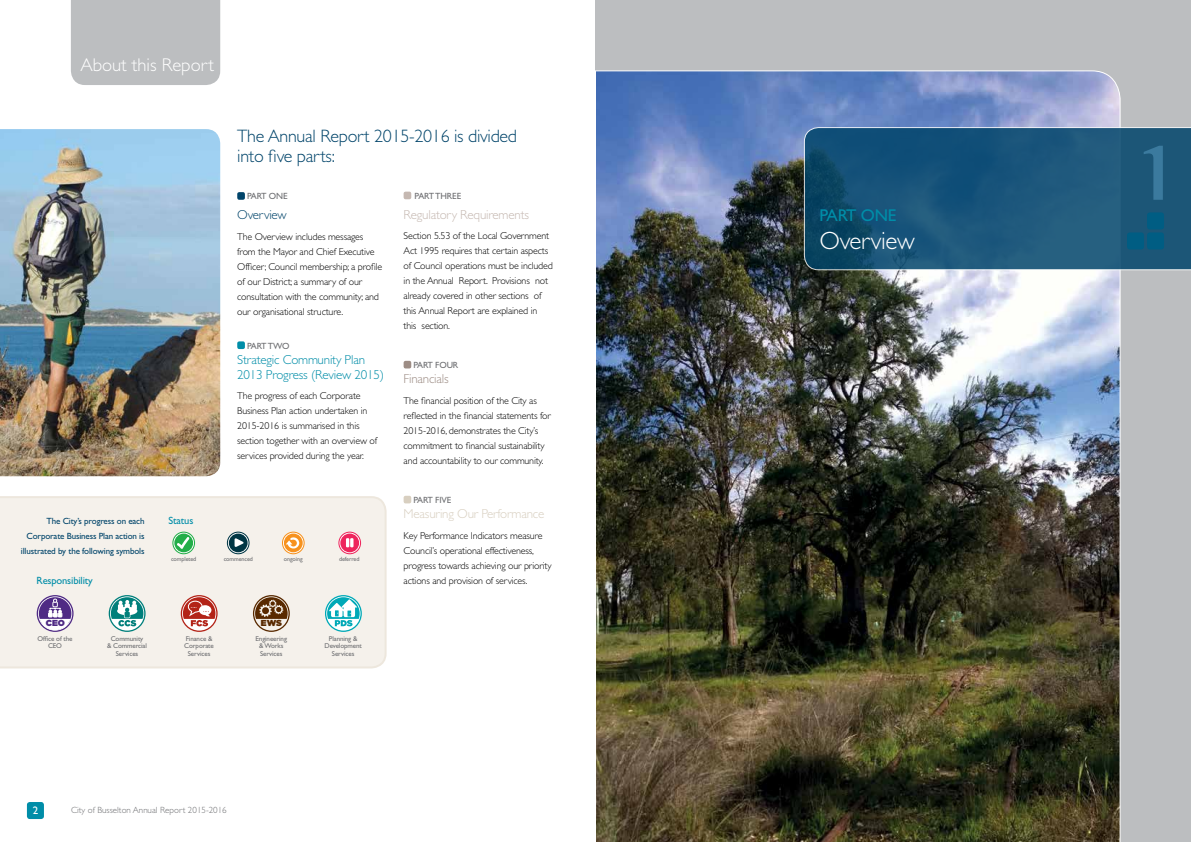
<style>
.page{position:relative;width:1191px;height:842px;background:#fff}
.page>*{position:absolute;margin:0;border:0;box-sizing:border-box;transform-origin:0 0}
.t1{font:700 85.9px "Rotis Semi Serif Std";color:#3b7a9e}
.t2{font:300 25px "Gill Sans";letter-spacing:-.015em;color:#fff}
.t3{font:300 18.5px "Gill Sans";color:#fff}
.t4{font:300 18px/20px "Gill Sans";letter-spacing:-.015em;color:#00446a}
.t5{font:17.1px "Gill Sans";letter-spacing:-.015em;color:#008da8}
.t6{font:300 13px/15px "Gill Sans";letter-spacing:-.015em;color:#008da8}
.t7{font:300 13px "Gill Sans";letter-spacing:-.015em;color:#d8cfc0}
.t8{font:300 13px "Gill Sans";letter-spacing:-.015em;color:#c5b8b1}
.t9{font:300 13px "Gill Sans";letter-spacing:-.015em;color:#9d8d85}
.t10{font:300 13px "Gill Sans";letter-spacing:-.015em;color:#00446a}
.t11{font:11px "Gill Sans";color:#fff}
.t12{font:10.5px "Gill Sans";letter-spacing:-.015em;color:#008da8}
.t13{font:300 10px/15px "Gill Sans";letter-spacing:-.015em;color:#000}
.t14{font:9px/15px "Gill Sans";letter-spacing:-.015em;color:#00446a;text-align:right}
.t15{font:9px "Gill Sans";letter-spacing:-.015em;color:#6d6e71}
.t16{font:300 9px "Gill Sans";color:#6d6e71}
.t17{font:900 8.7px "Gotham";color:#4f2a84}
.t18{font:900 8.7px "Gotham";color:#582900}
.t19{font:7px/7.5px "Gill Sans";letter-spacing:-.015em;color:#6d6e71;text-align:center}
.t20{font:6.1px "Gill Sans";letter-spacing:-.015em;color:#6d6e71}
</style>
<div class="page">
<div style="left:595px;top:0;width:596px;height:842px;background:#bcbec0"></div>
<img style="left:595px;top:70px;width:526px;height:772px">
<div style="left:237px;top:192px;width:8px;height:8px;background:#00446a;border-radius:2px"></div>
<div style="left:237px;top:341px;width:8px;height:8px;background:#008da8;border-radius:2px"></div>
<div style="left:403px;top:192px;width:8px;height:7px;background:#c5b8b1;border-radius:2px"></div>
<div style="left:403px;top:361px;width:8px;height:7px;background:#9d8d85;border-radius:2px"></div>
<div style="left:403px;top:496px;width:8px;height:7px;background:#d8cfc0;border-radius:2px"></div>
<div style="left:0;top:496px;width:387px;height:173px;background:#f5f1eb"></div>
<svg style="left:172px;top:532px;width:23px;height:22px"></svg>
<svg style="left:227px;top:532px;width:22px;height:22px"></svg>
<svg style="left:282px;top:532px;width:23px;height:22px"></svg>
<svg style="left:338px;top:532px;width:23px;height:22px"></svg>
<svg style="left:37px;top:596px;width:36px;height:35px"></svg>
<div style="left:37px;top:595px;width:37px;height:37px;border:1px solid #4f2a84;border-radius:50%"></div>
<svg style="left:39px;top:598px;width:32px;height:32px"></svg>
<svg style="left:109px;top:595px;width:37px;height:37px"></svg>
<svg style="left:181px;top:595px;width:37px;height:37px"></svg>
<svg style="left:253px;top:595px;width:37px;height:37px"></svg>
<svg style="left:325px;top:595px;width:37px;height:37px"></svg>
<div style="left:27px;top:802px;width:17px;height:17px;background:#008da8;border-radius:3px"></div>
<svg style="left:804px;top:127px;width:387px;height:143px;background:#1c5679"></svg>
<div style="left:1147px;top:232px;width:17px;height:17px;background:#005d83;border-radius:3px"></div>
<div style="left:1147px;top:212px;width:17px;height:17px;background:#005d83;border-radius:3px"></div>
<div style="left:1127px;top:232px;width:17px;height:17px;background:#005d83;border-radius:3px"></div>
<div style="left:71px;top:0;width:149px;height:85px;background:#bcbec0"></div>
<img style="left:0;top:129px;width:220px;height:347px">
<h3 class="t3" style="left:80px;top:54px;width:135px">About this Report</h3>
<h3 class="t4" style="left:237px;top:126px;width:281px">The Annual Report 2015-2016 is divided into five parts:</h3>
<p class="t15" style="left:247px;top:191px;width:42px">PART ONE</p>
<h3 class="t10" style="left:237px;top:208px;width:51px">Overview</h3>
<p class="t13" style="left:237px;top:229px;width:147px">The Overview includes messages from the Mayor and Chief Executive Officer; Council membership; a profile of our District; a summary of our consultation with the community; and our organisational structure.</p>
<p class="t15" style="left:247px;top:340px;width:44px">PART TWO</p>
<h3 class="t6" style="left:237px;top:352px;width:148px">Strategic Community Plan<br>2013 Progress (Review 2015)</h3>
<p class="t13" style="left:237px;top:388px;width:141px">The progress of each Corporate Business Plan action undertaken in 2015-2016 is summarised in this section together with an overview of services provided during the year.</p>
<p class="t14" style="left:21px;top:513px;width:125px">The City’s progress on each<br>Corporate Business Plan action is illustrated by the following symbols</p>
<p class="t12" style="left:169px;top:514px;width:26px">Status</p>
<p class="t20" style="left:171px;top:556px;width:27px">completed</p>
<p class="t20" style="left:224px;top:556px;width:31px">commenced</p>
<p class="t20" style="left:284px;top:556px;width:20px">ongoing</p>
<p class="t20" style="left:339px;top:556px;width:22px">deferred</p>
<p class="t12" style="left:37px;top:575px;width:58px">Responsibility</p>
<p class="t17" style="left:46px;top:618px;width:21px">CEO</p>
<p class="t19" style="left:38px;top:635px;width:36px">Office of the<br>CEO</p>
<p class="t19" style="left:107px;top:635px;width:41px">Community<br>&amp; Commercial<br>Services</p>
<p class="t19" style="left:184px;top:635px;width:31px">Finance &amp;<br>Corporate<br>Services</p>
<p class="t18" style="left:261px;top:618px;width:23px">EWS</p>
<p class="t19" style="left:255px;top:635px;width:33px">Engineering &amp; Works<br>Services</p>
<p class="t19" style="left:324px;top:635px;width:39px">Planning &amp;<br>Development<br>Services</p>
<p class="t15" style="left:414px;top:191px;width:48px">PART THREE</p>
<h3 class="t8" style="left:403px;top:207px;width:127px">Regulatory Requirements</h3>
<p class="t13" style="left:403px;top:228px;width:151px">Section 5.53 of the Local Government Act 1995 requires that certain aspects of Council operations must be included in the Annual Report. Provisions not already covered in other sections of this Annual Report are explained in<br>this section.</p>
<p class="t15" style="left:413px;top:360px;width:46px">PART FOUR</p>
<h3 class="t9" style="left:403px;top:372px;width:47px">Financials</h3>
<p class="t13" style="left:403px;top:393px;width:149px">The financial position of the City as reflected in the financial statements for 2015-2016, demonstrates the City’s commitment to financial sustainability and accountability to our community.</p>
<p class="t15" style="left:413px;top:495px;width:39px">PART FIVE</p>
<h3 class="t7" style="left:403px;top:507px;width:142px">Measuring Our Performance</h3>
<p class="t13" style="left:403px;top:528px;width:149px">Key Performance Indicators measure Council’s operational effectiveness, progress towards achieving our priority actions and provision of services.</p>
<p class="t11" style="left:33px;top:804px;width:7px">2</p>
<p class="t16" style="left:71px;top:804px;width:157px">City of Busselton Annual Report 2015-2016</p>
<h3 class="t5" style="left:819px;top:206px;width:78px">PART ONE</h3>
<h2 class="t2" style="left:819px;top:227px;width:97px">Overview</h2>
<h1 class="t1" style="left:1131px;top:119px;width:49px">1</h1>
</div>
